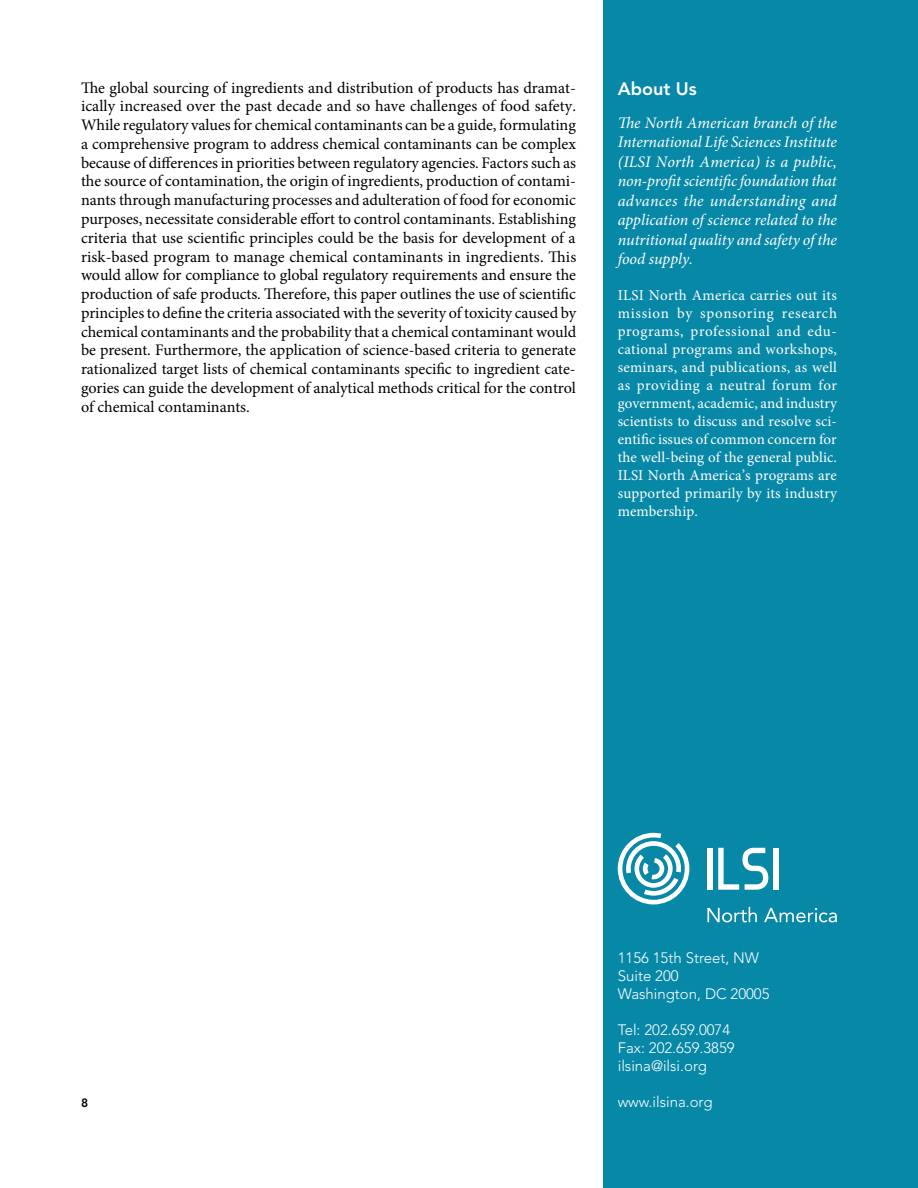
<style>
.page{position:relative;width:918px;height:1188px;background:#fff}
.page>*{position:absolute;margin:0;border:0;box-sizing:border-box;transform-origin:0 0}
.t1{font:800 18px "Avenir LT Std";color:#fff}
.t2{font:16.2px/18.8px "Minion Pro";letter-spacing:-.005em;color:#000;text-align:justify}
.t3{font:italic 16.2px/19.5px "Minion Pro";letter-spacing:-.005em;color:#fff;text-align:justify}
.t4{font:15px/18px "Minion Pro";letter-spacing:.01em;color:#fff;text-align:justify}
.t5{font:300 15px/18px "Avenir LT Std";color:#fff}
.t6{font:800 12px "Avenir LT Std";color:#000}
</style>
<div class="page">
<div style="left:603px;top:0;width:315px;height:1188px;background:#0788a7"></div>
<svg style="left:618px;top:833px;width:71px;height:71px"></svg>
<svg style="left:707px;top:907px;width:50px;height:15px"></svg>
<svg style="left:764px;top:908px;width:73px;height:14px"></svg>
<div style="left:707px;top:848px;width:6px;height:42px;background:#fff"></div>
<div style="left:774px;top:848px;width:5px;height:42px;background:#fff"></div>
<svg style="left:718px;top:848px;width:50px;height:42px"></svg>
<p class="t2" style="left:81px;top:78px;width:497px">The global sourcing of ingredients and distribution of products has dramat&shy;ically increased over the past decade and so have challenges of food safety.<br>While regulatory values for chemical contaminants can be a guide, formulating a comprehensive program to address chemical contaminants can be complex because of differences in priorities between regulatory agencies. Factors such as the source of contamination, the origin of ingredients, production of contami&shy;nants through manufacturing processes and adulteration of food for economic purposes, necessitate considerable effort to control contaminants. Establishing criteria that use scientific principles could be the basis for development of a risk-based program to manage chemical contaminants in ingredients. This would allow for compliance to global regulatory requirements and ensure the production of safe products. Therefore, this paper outlines the use of scientific principles to define the criteria associated with the severity of toxicity caused by chemical contaminants and the probability that a chemical contaminant would be present. Furthermore, the application of science-based criteria to generate rationalized target lists of chemical contaminants specific to ingredient cate&shy;gories can guide the development of analytical methods critical for the control of chemical contaminants.</p>
<p class="t1" style="left:618px;top:78px;width:80px">About Us</p>
<p class="t3" style="left:618px;top:113px;width:221px">The North American branch of the International Life Sciences Institute (ILSI North America) is a public, non-profit scientific foundation that advances the understanding and application of science related to the nutritional quality and safety of the food supply.</p>
<p class="t4" style="left:618px;top:286px;width:221px">ILSI North America carries out its mission by sponsoring research programs, professional and edu&shy;cational programs and workshops, seminars, and publications, as well as providing a neutral forum for government, academic, and industry scientists to discuss and resolve sci&shy;entific issues of common concern for the well-being of the general public.<br>ILSI North America’s programs are supported primarily by its industry membership.</p>
<p class="t5" style="left:618px;top:949px;width:153px">1156 15th Street, NW<br>Suite 200<br>Washington, DC 20005</p>
<p class="t5" style="left:618px;top:1021px;width:118px">Tel: 202.659.0074<br>Fax: 202.659.3859 ilsina@ilsi.org</p>
<p class="t6" style="left:81px;top:1096px;width:9px">8</p>
<p class="t5" style="left:618px;top:1093px;width:96px">www.ilsina.org</p>
</div>
